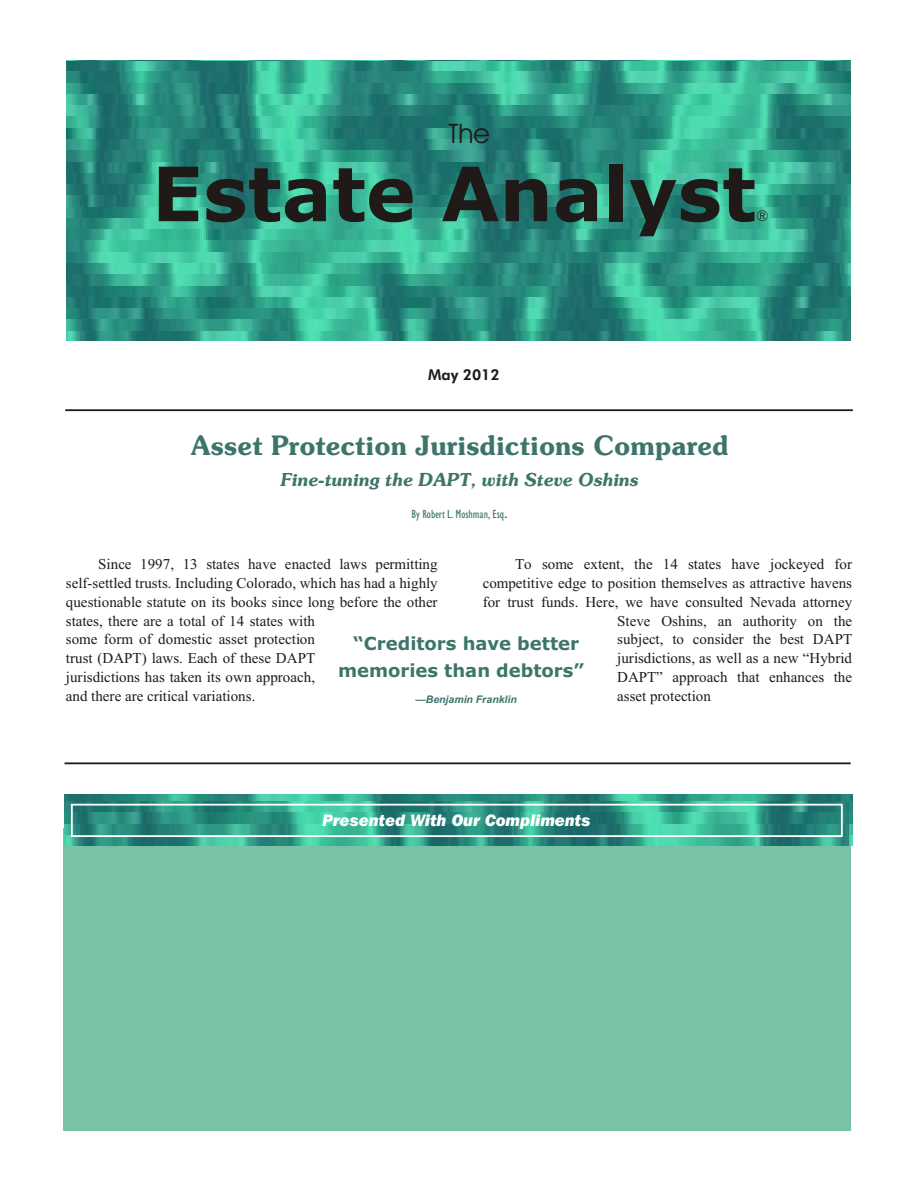
<style>
.page{position:relative;width:918px;height:1188px;background:#fff}
.page>*{position:absolute;margin:0;border:0;box-sizing:border-box;transform-origin:0 0}
.t1{font:700 75px "Verdana";color:#1f1a17}
.t2{font:700 27px "Souvenir Lt BT";color:#3d756b}
.t3{font:27px "Avant Garde Bk BT";color:#1f1a17}
.t4{font:700 18px/27.3px "Verdana";color:#3d756b;text-align:center}
.t5{font:italic 700 18px "Souvenir Lt BT";color:#3d756b}
.t6{font:16.5px "Frnk Goth ITC Hv It BT";color:#fff}
.t7{font:15px/18.8px "Times New Roman";letter-spacing:.005em;color:#1f1a17}
.t8{font:15px "Futura Hv BT";color:#1f1a17}
.t9{font:15px "Avant Garde Bk BT";color:#1f1a17}
.t10{font:12px "Humanst 521 Cn BT";letter-spacing:.005em;color:#3d756b}
.t11{font:italic 700 10.5px "Arial";letter-spacing:-.005em;color:#3d756b}
.s1{font-family:"Souvenir Lt BT";font-weight:700;font-style:italic}
.s2{font-style:normal}
</style>
<div class="page">
<hr style="left:65px;top:409px;width:788px;height:2px;background:#1f1a17">
<hr style="left:65px;top:762px;width:786px;height:2px;background:#1f1a17">
<svg style="left:66px;top:61px;width:785px;height:280px;background:#309c87"></svg>
<div style="left:63px;top:829px;width:788px;height:302px;background:#78c2a6"></div>
<svg style="left:65px;top:795px;width:787px;height:50px;background:#309986"></svg>
<div style="left:71px;top:804px;width:772px;height:33px;border:2px solid #fff"></div>
<h2 class="t3" style="left:449px;top:123px;width:43px">The</h2>
<h1 class="t1" style="left:152px;top:164px;width:606px">Estate Analyst</h1>
<p class="t9" style="left:756px;top:210px;width:14px">®</p>
<p class="t8" style="left:428px;top:369px;width:73px">May 2012</p>
<h2 class="t2" style="left:191px;top:434px;width:539px">Asset Protection Jurisdictions Compared</h2>
<p class="t5" style="left:281px;top:473px;width:359px">Fine-tuning the DAPT, with Steve Oshins</p>
<p class="t10" style="left:411px;top:509px;width:98px">By Robert L. Moshman, Esq<span class="s1">.</span></p>
<p class="t7" style="left:66px;top:556px;width:373px;text-indent:32px">Since 1997, 13 states have enacted laws permitting self-settled trusts. Including Colorado, which has had a highly questionable statute on its books since long before the other states, there are a total of 14 states with<br>some form of domestic asset protection<br>trust (DAPT) laws. Each of these DAPT<br>jurisdictions has taken its own approach,<br>and there are critical variations.</p>
<p class="t7" style="left:515px;top:556px;width:338px">To some extent, the 14 states have jockeyed for</p>
<p class="t7" style="left:483px;top:575px;width:371px">competitive edge to position themselves as attractive havens</p>
<p class="t7" style="left:483px;top:594px;width:371px">for trust funds. Here, we have consulted Nevada attorney</p>
<p class="t7" style="left:617px;top:613px;width:237px">Steve Oshins, an authority on the</p>
<p class="t7" style="left:617px;top:631px;width:237px">subject, to consider the best DAPT</p>
<p class="t7" style="left:617px;top:650px;width:236px">jurisdictions, as well as a new “Hybrid</p>
<p class="t7" style="left:617px;top:669px;width:236px">DAPT” approach that enhances the</p>
<p class="t7" style="left:617px;top:688px;width:95px">asset protection</p>
<p class="t4" style="left:338px;top:632px;width:248px">“Creditors have better memories than debtors”</p>
<p class="t11" style="left:415px;top:696px;width:103px"><span class="s2">—</span>Benjamin Franklin</p>
<p class="t6" style="left:323px;top:813px;width:270px">Presented With Our Compliments</p>
</div>
